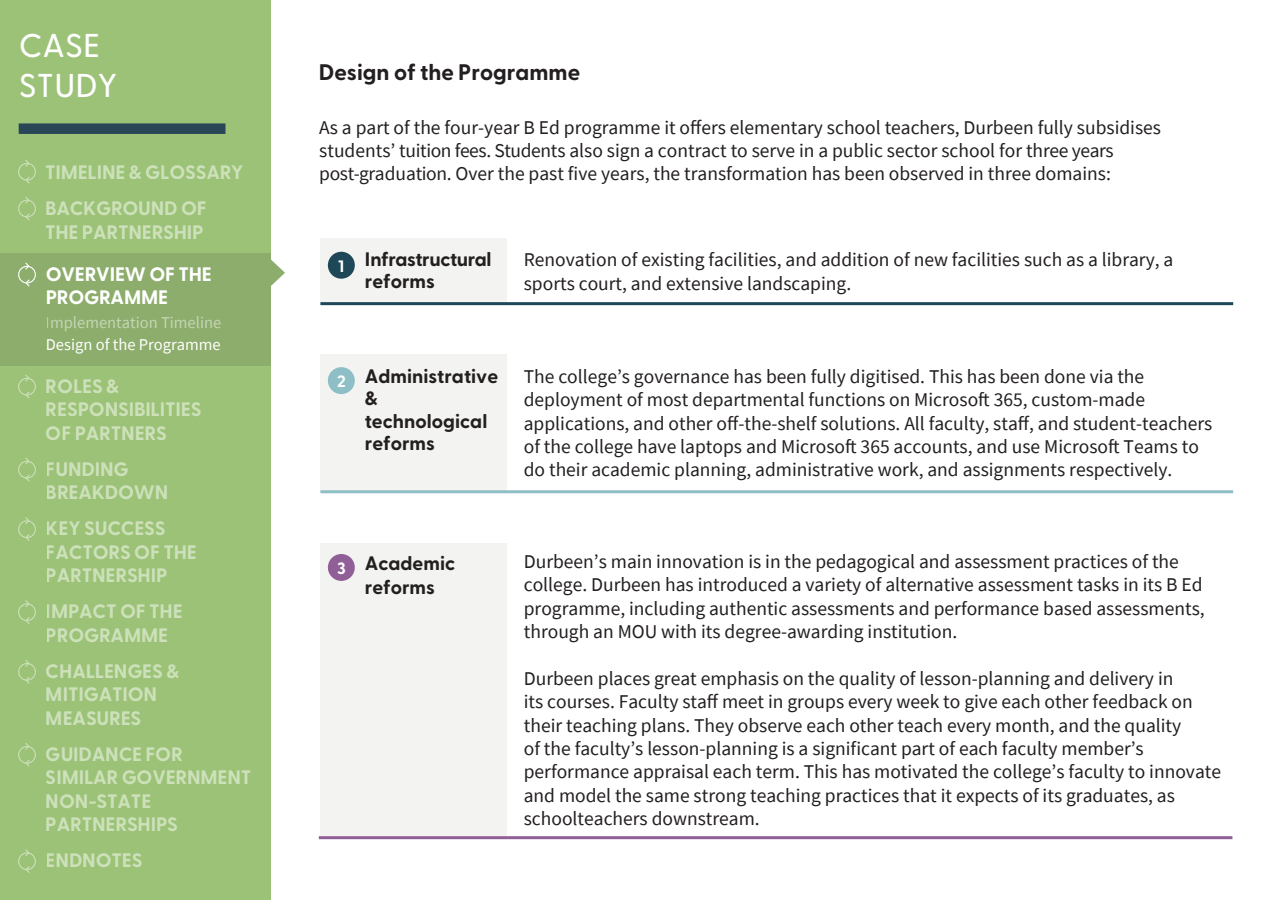
<style>
.page{position:relative;width:1275px;height:900px;background:#fff}
.page>*{position:absolute;margin:0;border:0;box-sizing:border-box;transform-origin:0 0}
.t1{font:500 33px/39.6px "Greycliff CF";color:#fff}
.t2{font:700 22.5px "Greycliff CF";color:#231f20}
.t3{font:19.5px/23.4px "Source Sans Pro";color:#231f20}
.t4{font:700 19.5px/23.4px "Greycliff CF";letter-spacing:-.01em;color:#fff}
.t5{font:700 19.5px/22.5px "Greycliff CF";color:#231f20}
.t6{font:700 19.5px/22.5px "Greycliff CF";letter-spacing:-.02em;color:#231f20}
.t7{font:16.5px/22.4px "Source Sans Pro";color:#fff}
.t8{font:700 16.5px "Greycliff CF";color:#fff}
</style>
<div class="page">
<div style="left:320px;top:355px;width:187px;height:137px;background:#f3f3f1"></div>
<hr style="left:320px;top:490px;width:913px;height:3px;background:#8ebec6">
<div style="left:328px;top:367px;width:27px;height:27px;background:#8ebec6;border-radius:50%"></div>
<div style="left:320px;top:543px;width:187px;height:295px;background:#f3f3f1"></div>
<hr style="left:319px;top:836px;width:913px;height:3px;background:#915f98">
<div style="left:328px;top:554px;width:27px;height:27px;background:#915f98;border-radius:50%"></div>
<div style="left:320px;top:238px;width:187px;height:66px;background:#f3f3f1"></div>
<hr style="left:320px;top:302px;width:913px;height:3px;background:#1e4758">
<div style="left:328px;top:252px;width:27px;height:27px;background:#1e4758;border-radius:50%"></div>
<div style="left:0;top:0;width:270px;height:900px;background:#9bc276"></div>
<div style="left:0;top:254px;width:270px;height:112px;background:#8dad6c"></div>
<svg style="left:270px;top:259px;width:15px;height:28px"></svg>
<div style="left:18px;top:200px;width:18px;height:17px;border:1px solid #fff;border-radius:50%"></div>
<svg style="left:25px;top:213px;width:6px;height:8px"></svg>
<svg style="left:24px;top:196px;width:6px;height:8px"></svg>
<div style="left:18px;top:163px;width:18px;height:18px;border:1px solid #fff;border-radius:50%"></div>
<svg style="left:25px;top:176px;width:6px;height:8px"></svg>
<svg style="left:24px;top:160px;width:6px;height:7px"></svg>
<div style="left:18px;top:378px;width:18px;height:18px;border:1px solid #fff;border-radius:50%"></div>
<svg style="left:25px;top:391px;width:6px;height:8px"></svg>
<svg style="left:24px;top:375px;width:6px;height:7px"></svg>
<div style="left:18px;top:461px;width:18px;height:18px;border:1px solid #fff;border-radius:50%"></div>
<svg style="left:25px;top:474px;width:6px;height:8px"></svg>
<svg style="left:24px;top:458px;width:6px;height:7px"></svg>
<div style="left:18px;top:520px;width:18px;height:18px;border:1px solid #fff;border-radius:50%"></div>
<svg style="left:25px;top:534px;width:6px;height:7px"></svg>
<svg style="left:24px;top:517px;width:6px;height:7px"></svg>
<div style="left:18px;top:603px;width:18px;height:18px;border:1px solid #fff;border-radius:50%"></div>
<svg style="left:25px;top:617px;width:6px;height:7px"></svg>
<svg style="left:24px;top:600px;width:6px;height:7px"></svg>
<div style="left:18px;top:663px;width:18px;height:18px;border:1px solid #fff;border-radius:50%"></div>
<svg style="left:25px;top:677px;width:6px;height:7px"></svg>
<svg style="left:24px;top:660px;width:6px;height:7px"></svg>
<div style="left:18px;top:746px;width:18px;height:18px;border:1px solid #fff;border-radius:50%"></div>
<svg style="left:25px;top:760px;width:6px;height:7px"></svg>
<svg style="left:24px;top:743px;width:6px;height:7px"></svg>
<div style="left:18px;top:852px;width:18px;height:18px;border:1px solid #fff;border-radius:50%"></div>
<svg style="left:25px;top:866px;width:6px;height:7px"></svg>
<svg style="left:24px;top:849px;width:6px;height:7px"></svg>
<div style="left:19px;top:123px;width:207px;height:11px;background:#294656"></div>
<div style="left:18px;top:266px;width:18px;height:18px;border:1px solid #fff;border-radius:50%"></div>
<svg style="left:25px;top:279px;width:6px;height:8px"></svg>
<svg style="left:24px;top:262px;width:6px;height:8px"></svg>
<h1 class="t1" style="left:19px;top:23px;width:100px">CASE<br>STUDY</h1>
<p class="t4" style="left:45px;top:159px;width:200px">TIMELINE &amp; GLOSSARY</p>
<p class="t4" style="left:45px;top:196px;width:163px">BACKGROUND OF<br>THE PARTNERSHIP</p>
<p class="t4" style="left:46px;top:261px;width:168px">OVERVIEW OF THE<br>PROGRAMME</p>
<p class="t7" style="left:46px;top:311px;width:177px">Implementation Timeline<br>Design of the Programme</p>
<p class="t4" style="left:46px;top:373px;width:157px">ROLES &amp;<br>RESPONSIBILITIES<br>OF PARTNERS</p>
<p class="t4" style="left:46px;top:456px;width:124px">FUNDING<br>BREAKDOWN</p>
<p class="t4" style="left:46px;top:516px;width:153px">KEY SUCCESS<br>FACTORS OF THE<br>PARTNERSHIP</p>
<p class="t4" style="left:46px;top:599px;width:138px">IMPACT OF THE<br>PROGRAMME</p>
<p class="t4" style="left:46px;top:659px;width:135px">CHALLENGES &amp;<br>MITIGATION<br>MEASURES</p>
<p class="t4" style="left:46px;top:742px;width:207px">GUIDANCE FOR<br>SIMILAR GOVERNMENT<br>NON-STATE<br>PARTNERSHIPS</p>
<p class="t4" style="left:46px;top:848px;width:98px">ENDNOTES</p>
<p class="t2" style="left:319px;top:55px;width:263px">Design of the Programme</p>
<p class="t3" style="left:319px;top:115px;width:843px">As a part of the four-year B Ed programme it offers elementary school teachers, Durbeen fully subsidises students’ tuition fees. Students also sign a contract to serve in a public sector school for three years post-graduation. Over the past five years, the transformation has been observed in three domains:</p>
<p class="t8" style="left:338px;top:253px;width:7px">1</p>
<p class="t6" style="left:365px;top:247px;width:128px">Infrastructural reforms</p>
<p class="t3" style="left:524px;top:248px;width:651px">Renovation of existing facilities, and addition of new facilities such as a library, a sports court, and extensive landscaping.</p>
<p class="t8" style="left:337px;top:369px;width:10px">2</p>
<p class="t5" style="left:365px;top:364px;width:135px">Administrative &amp; technological reforms</p>
<p class="t3" style="left:524px;top:365px;width:690px">The college’s governance has been fully digitised. This has been done via the deployment of most departmental functions on Microsoft 365, custom-made applications, and other off-the-shelf solutions. All faculty, staff, and student-teachers of the college have laptops and Microsoft 365 accounts, and use Microsoft Teams to do their academic planning, administrative work, and assignments respectively.</p>
<p class="t8" style="left:337px;top:556px;width:10px">3</p>
<p class="t5" style="left:365px;top:551px;width:92px;line-height:23.4px">Academic reforms</p>
<p class="t3" style="left:524px;top:550px;width:682px">Durbeen’s main innovation is in the pedagogical and assessment practices of the college. Durbeen has introduced a variety of alternative assessment tasks in its B Ed programme, including authentic assessments and performance based assessments, through an MOU with its degree-awarding institution.</p>
<p class="t3" style="left:524px;top:667px;width:699px">Durbeen places great emphasis on the quality of lesson-planning and delivery in<br>its courses. Faculty staff meet in groups every week to give each other feedback on their teaching plans. They observe each other teach every month, and the quality<br>of the faculty’s lesson-planning is a significant part of each faculty member’s performance appraisal each term. This has motivated the college’s faculty to innovate and model the same strong teaching practices that it expects of its graduates, as schoolteachers downstream.</p>
</div>
